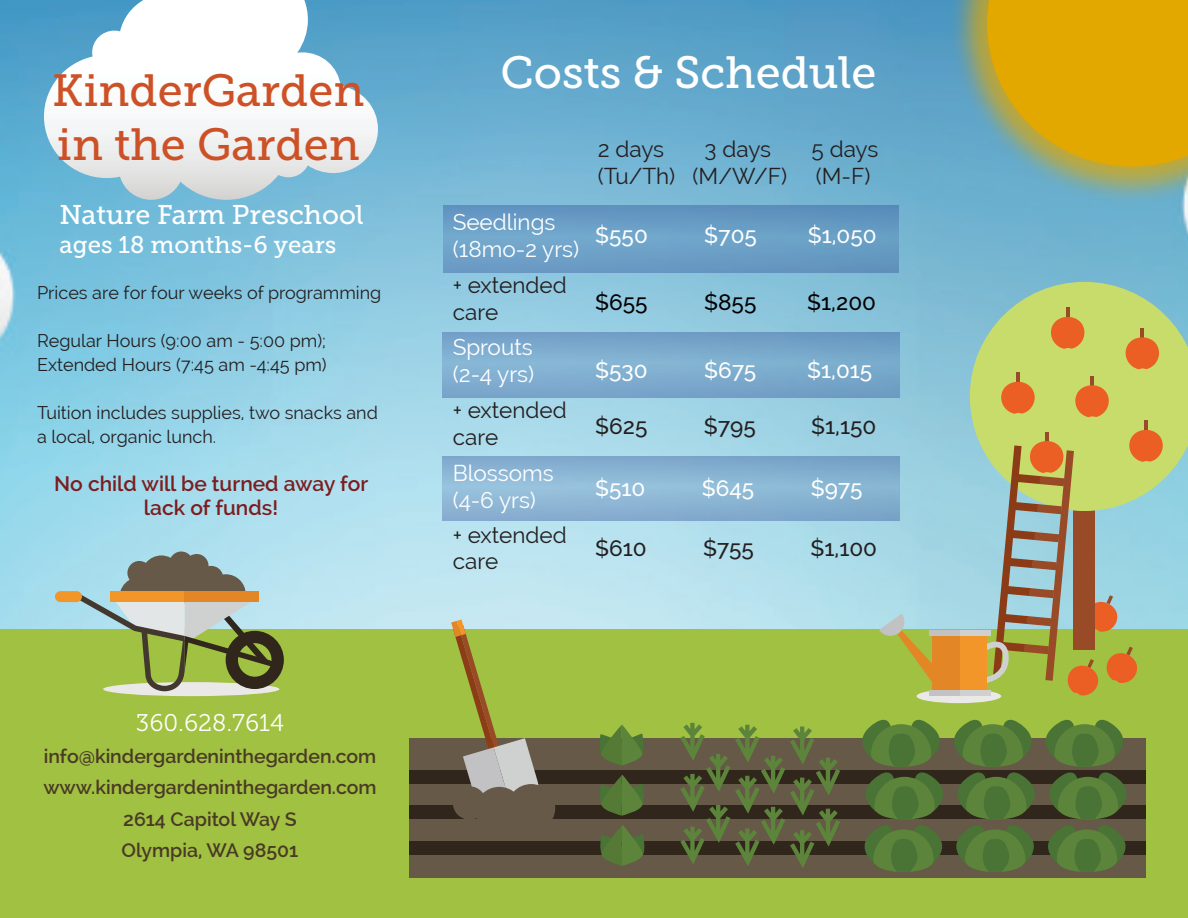
<style>
.page{position:relative;width:1188px;height:918px;background:#fff}
.page>*{position:absolute;margin:0;border:0;box-sizing:border-box;transform-origin:0 0}
.t1{font:45px "Museo Slab 500";color:#cd5127}
.t2{font:45px "Museo Slab 500";color:#fff}
.t3{font:27px "Museo Slab 500";color:#fff}
.t4{font:24px "Museo Slab 500";color:#fff}
.t5{font:24px "Museo Slab 300";color:#fff}
.t6{font:22.5px/27px "Raleway";color:#231f20}
.t7{font:22.5px "Raleway";color:#fff}
.t8{font:500 22.5px "Raleway";color:#fff}
.t9{font:500 22.5px "Raleway";color:#231f20}
.t10{font:500 22.5px "Raleway";color:#000}
.t11{font:600 21px/24px "Raleway";color:#7c1d1f;text-align:center}
.t12{font:600 19.5px "Raleway";color:#4a3926}
.t13{font:18px "Raleway";color:#231f20}
</style>
<div class="page">
<img style="left:0;top:0;width:1188px;height:630px">
<svg style="left:44px;top:0;width:334px;height:200px"></svg>
<div style="left:442px;top:332px;width:458px;height:66px;background:linear-gradient(to right,#82aed1,#73a3c7)"></div>
<div style="left:443px;top:205px;width:456px;height:68px;background:#699dc5"></div>
<div style="left:442px;top:456px;width:458px;height:65px;background:linear-gradient(to right,#91b9d7,#80adcd)"></div>
<div style="left:0;top:630px;width:1188px;height:288px;background:#a0c141"></div>
<div style="left:103px;top:682px;width:176px;height:14px;background:#ebe8e8;border-radius:50%"></div>
<svg style="left:76px;top:552px;width:208px;height:139px"></svg>
<div style="left:55px;top:591px;width:27px;height:11px;background:#f29629;border-radius:5px"></div>
<div style="left:917px;top:689px;width:84px;height:14px;background:#ebe8e8;border-radius:50%"></div>
<div style="left:409px;top:738px;width:737px;height:139px;background:#665947"></div>
<div style="left:409px;top:770px;width:736px;height:13px;background:#30261c"></div>
<div style="left:409px;top:806px;width:736px;height:13px;background:#30261c"></div>
<div style="left:409px;top:841px;width:736px;height:13px;background:#30261c"></div>
<svg style="left:851px;top:719px;width:286px;height:153px"></svg>
<svg style="left:680px;top:723px;width:160px;height:145px"></svg>
<svg style="left:599px;top:725px;width:45px;height:40px"></svg>
<svg style="left:598px;top:775px;width:48px;height:41px"></svg>
<svg style="left:599px;top:825px;width:47px;height:41px"></svg>
<svg style="left:451px;top:620px;width:91px;height:194px"></svg>
<div style="left:475px;top:787px;width:48px;height:48px;background:#665947;border-radius:50%"></div>
<div style="left:453px;top:786px;width:33px;height:34px;background:#665947;border-radius:50%"></div>
<div style="left:507px;top:784px;width:48px;height:48px;background:#665947;border-radius:50%"></div>
<svg style="left:970px;top:282px;width:218px;height:229px;background:#a6cf9f"></svg>
<svg style="left:983px;top:308px;width:180px;height:388px;background:#b4b573"></svg>
<div style="left:933px;top:633px;width:27px;height:61px;background:#e38726"></div>
<div style="left:960px;top:633px;width:27px;height:61px;background:#f29629"></div>
<div style="left:929px;top:690px;width:31px;height:5px;background:#c2c2c4"></div>
<div style="left:960px;top:690px;width:30px;height:5px;background:#cfd1d1"></div>
<div style="left:929px;top:630px;width:31px;height:6px;background:#c2c2c4"></div>
<div style="left:960px;top:630px;width:30px;height:6px;background:#cfd1d1"></div>
<svg style="left:879px;top:614px;width:56px;height:73px"></svg>
<div style="left:948px;top:0;width:240px;height:206px;background:#e3a800;opacity:.72"></div>
<svg style="left:987px;top:0;width:201px;height:167px;background:#d7a711"></svg>
<p class="t1" style="left:52px;top:65px;width:314px">KinderGarden</p>
<p class="t1" style="left:57px;top:119px;width:304px">in the Garden</p>
<p class="t3" style="left:59px;top:200px;width:306px">Nature Farm Preschool</p>
<p class="t4" style="left:59px;top:231px;width:278px">ages 18 months-6 years</p>
<p class="t13" style="left:37px;top:282px;width:346px">Prices are for four weeks of programming</p>
<p class="t13" style="left:37px;top:330px;width:290px">Regular Hours (9:00 am - 5:00 pm);</p>
<p class="t13" style="left:37px;top:354px;width:291px">Extended Hours (7:45 am -4:45 pm)</p>
<p class="t13" style="left:37px;top:402px;width:342px">Tuition includes supplies, two snacks and</p>
<p class="t13" style="left:37px;top:426px;width:181px">a local, organic lunch.</p>
<p class="t11" style="left:54px;top:471px;width:315px">No child will be turned away for lack of funds!</p>
<p class="t5" style="left:136px;top:710px;width:150px">360.628.7614</p>
<p class="t12" style="left:44px;top:745px;width:334px">info@kindergardeninthegarden.com</p>
<p class="t12" style="left:43px;top:776px;width:335px">www.kindergardeninthegarden.com</p>
<p class="t12" style="left:123px;top:808px;width:175px">2614 Capitol Way S</p>
<p class="t12" style="left:122px;top:839px;width:178px">Olympia, WA 98501</p>
<p class="t2" style="left:500px;top:47px;width:377px">Costs &amp; Schedule</p>
<p class="t7" style="left:453px;top:209px;width:104px">Seedlings</p>
<p class="t7" style="left:453px;top:236px;width:128px">(18mo-2 yrs)</p>
<p class="t6" style="left:453px;top:271px;width:116px">+ extended care</p>
<p class="t7" style="left:453px;top:334px;width:82px">Sprouts</p>
<p class="t7" style="left:453px;top:361px;width:83px">(2-4 yrs)</p>
<p class="t6" style="left:453px;top:396px;width:116px">+ extended care</p>
<p class="t7" style="left:453px;top:460px;width:103px">Blossoms</p>
<p class="t7" style="left:453px;top:487px;width:85px">(4-6 yrs)</p>
<p class="t6" style="left:453px;top:522px;width:116px;line-height:26.2px">+ extended care</p>
<p class="t6" style="left:598px;top:135px;width:68px">2 days</p>
<p class="t6" style="left:705px;top:135px;width:68px">3 days</p>
<p class="t6" style="left:812px;top:135px;width:68px">5 days</p>
<p class="t6" style="left:598px;top:162px;width:191px">(Tu/Th) (M/W/F)</p>
<p class="t6" style="left:816px;top:162px;width:56px">(M-F)</p>
<p class="t8" style="left:595px;top:222px;width:54px">$550</p>
<p class="t8" style="left:704px;top:222px;width:54px">$705</p>
<p class="t8" style="left:808px;top:222px;width:70px">$1,050</p>
<p class="t10" style="left:595px;top:289px;width:54px">$655</p>
<p class="t10" style="left:704px;top:289px;width:54px">$855</p>
<p class="t10" style="left:807px;top:289px;width:70px">$1,200</p>
<p class="t8" style="left:595px;top:357px;width:54px">$530</p>
<p class="t8" style="left:704px;top:357px;width:54px">$675</p>
<p class="t8" style="left:807px;top:357px;width:67px">$1,015</p>
<p class="t9" style="left:595px;top:413px;width:54px">$625</p>
<p class="t9" style="left:704px;top:413px;width:54px">$795</p>
<p class="t9" style="left:811px;top:413px;width:67px">$1,150</p>
<p class="t8" style="left:595px;top:475px;width:52px">$510</p>
<p class="t8" style="left:702px;top:475px;width:54px">$645</p>
<p class="t8" style="left:811px;top:475px;width:53px">$975</p>
<p class="t9" style="left:595px;top:535px;width:53px">$610</p>
<p class="t9" style="left:703px;top:535px;width:52px">$755</p>
<p class="t9" style="left:811px;top:535px;width:68px">$1,100</p>
</div>
